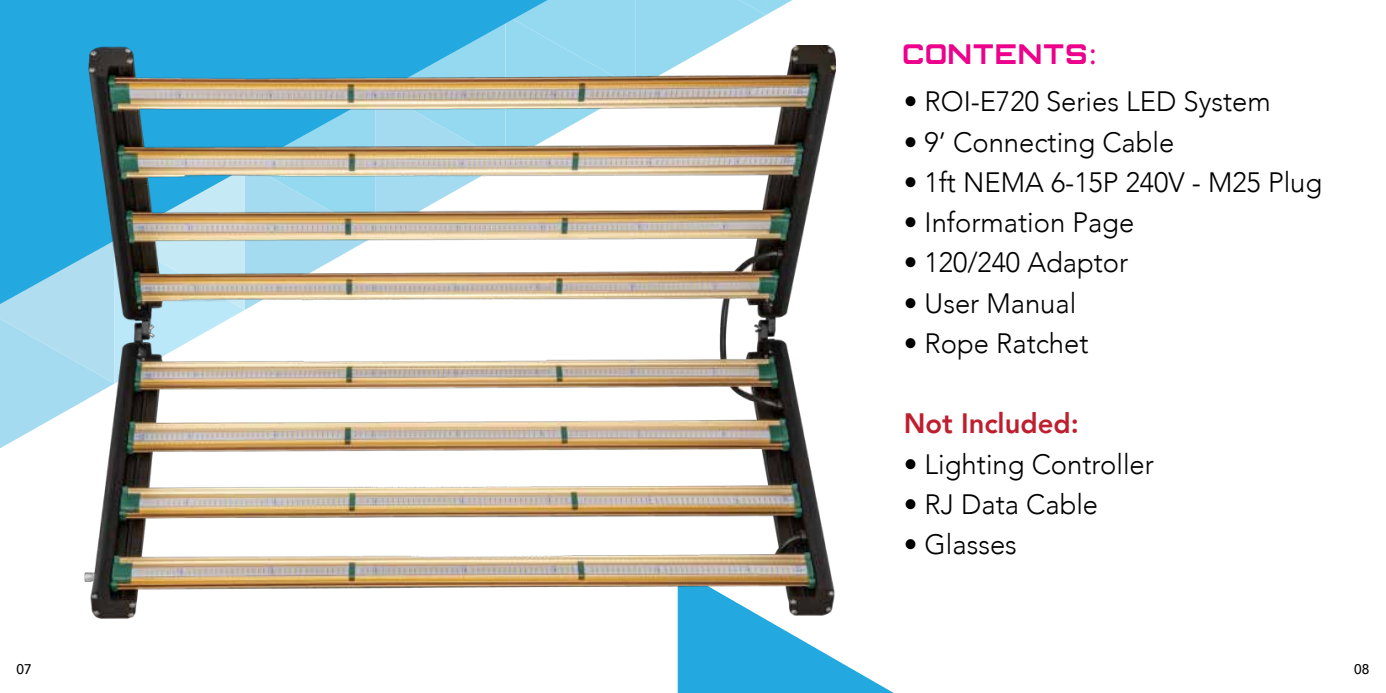
<style>
.page{position:relative;width:1386px;height:693px;background:#fff}
.page>*{position:absolute;margin:0;border:0;box-sizing:border-box;transform-origin:0 0}
.t1{font:31.5px "Enter The Grid";letter-spacing:.05em;color:#ec008c}
.t2{font:300 28px "Avenir";color:#000}
.t3{font:800 28px "Avenir";color:#be1e2d}
.t4{font:500 14px "Avenir";color:#000}
.s1{font-family:"Myriad Pro"}
</style>
<div class="page">
<svg style="left:0;top:0;width:820px;height:449px"></svg>
<svg style="left:0;top:0;width:576px;height:313px;background:#30ade1"></svg>
<svg style="left:678px;top:619px;width:216px;height:74px"></svg>
<img style="left:84px;top:46px;width:751px;height:573px">
<p class="t1" style="left:904px;top:44px;width:194px">Contents<span class="s1">:</span></p>
<p class="t2" style="left:904px;top:85px;width:369px">• ROI-E720 Series LED System</p>
<p class="t2" style="left:904px;top:126px;width:272px">• 9’ Connecting Cable</p>
<p class="t2" style="left:904px;top:166px;width:420px">• 1ft NEMA 6-15P 240V - M25 Plug</p>
<p class="t2" style="left:904px;top:206px;width:232px">• Information Page</p>
<p class="t2" style="left:904px;top:246px;width:226px">• 120/240 Adaptor</p>
<p class="t2" style="left:904px;top:286px;width:174px">• User Manual</p>
<p class="t2" style="left:904px;top:327px;width:186px">• Rope Ratchet</p>
<p class="t3" style="left:904px;top:402px;width:177px">Not Included:</p>
<p class="t2" style="left:904px;top:447px;width:252px">• Lighting Controller</p>
<p class="t2" style="left:904px;top:488px;width:196px">• RJ Data Cable</p>
<p class="t2" style="left:904px;top:528px;width:115px">• Glasses</p>
<p class="t4" style="left:16px;top:657px;width:17px">07</p>
<p class="t4" style="left:1354px;top:657px;width:17px">08</p>
</div>
